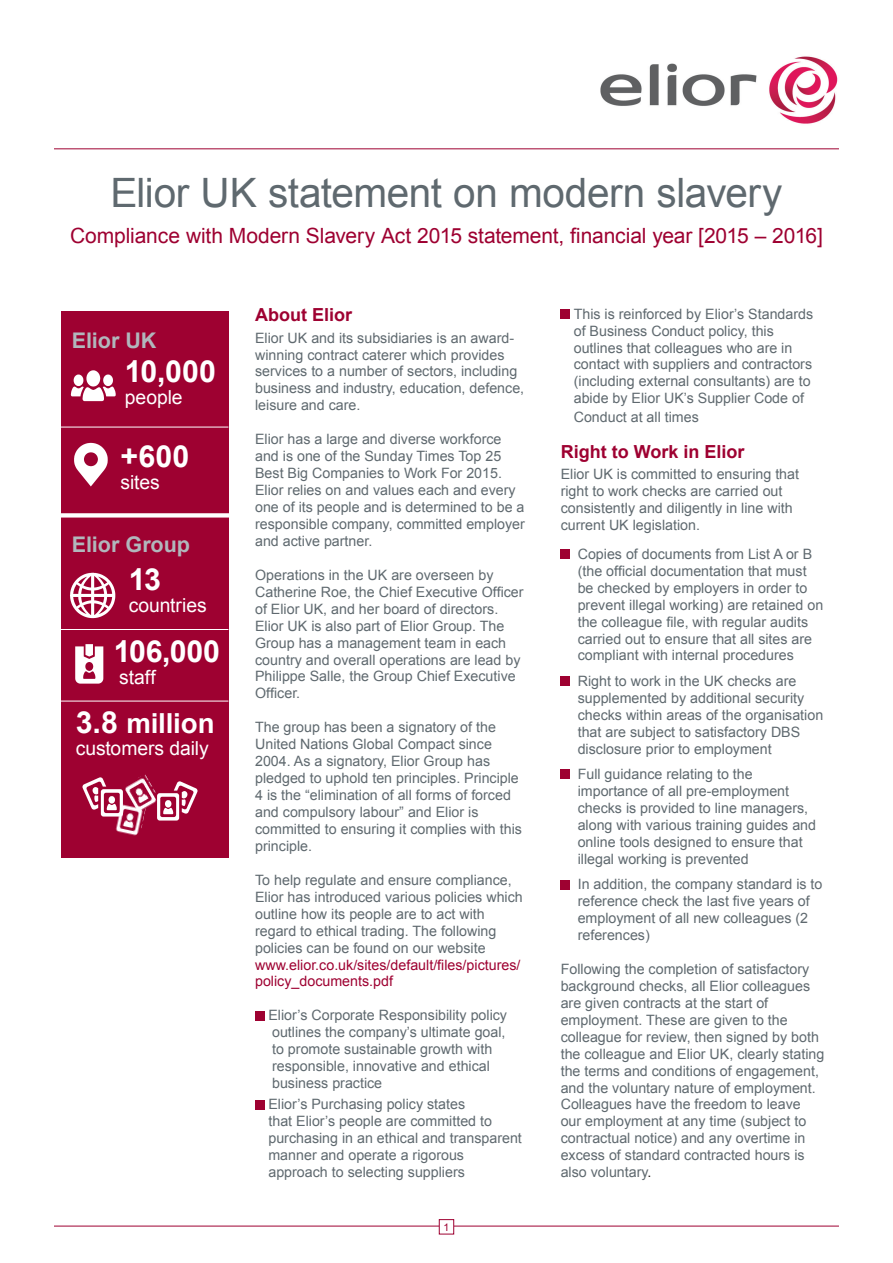
<style>
.page{position:relative;width:893px;height:1263px;background:#fff}
.page>*{position:absolute;margin:0;border:0;box-sizing:border-box;transform-origin:0 0}
.t1{font:40.5px "Arial";letter-spacing:-.01em;color:#5f696f}
.t2{font:700 30.3px "Arial";letter-spacing:-.01em;color:#fff}
.t3{font:700 27.6px "Arial";letter-spacing:-.005em;color:#fff}
.t4{font:700 21.6px "Arial";letter-spacing:-.005em;color:#b1b7bc}
.t5{font:21px "Arial";letter-spacing:-.005em;color:#9e0131}
.t6{font:19.35px "Arial";letter-spacing:-.005em;color:#fff}
.NEW_A_HEAD{font:700 18px "Arial";color:#9e0131}
.BODY{font:14.25px/17px "Arial";color:#5f696f}
.BULLET{font:14.25px/17px "Arial";color:#5f696f}
.t7{font:10.5px "Arial";color:#9e0131}
.s1{font-size:30.3px}
.s2{color:#9e0131}
.s3{color:#231f20}
</style>
<div class="page">
<img style="left:600px;top:56px;width:238px;height:68px">
<hr style="left:54px;top:149px;width:785px;height:1px;background:#9e0131">
<hr style="left:54px;top:1226px;width:785px;height:1px;background:#9e0131">
<div style="left:61px;top:311px;width:167px;height:547px;background:#9e0131"></div>
<div style="left:255px;top:1011px;width:9px;height:9px;background:#9e0131"></div>
<div style="left:255px;top:1100px;width:9px;height:9px;background:#9e0131"></div>
<div style="left:561px;top:309px;width:9px;height:10px;background:#9e0131"></div>
<div style="left:561px;top:549px;width:9px;height:10px;background:#9e0131"></div>
<div style="left:561px;top:676px;width:9px;height:10px;background:#9e0131"></div>
<div style="left:561px;top:770px;width:9px;height:9px;background:#9e0131"></div>
<div style="left:561px;top:880px;width:9px;height:9px;background:#9e0131"></div>
<div style="left:439px;top:1219px;width:15px;height:15px;background:#fff"></div>
<div style="left:439px;top:1219px;width:15px;height:15px;border:1px solid #9e0131"></div>
<svg style="left:61px;top:513px;width:168px;height:4px"></svg>
<hr style="left:45px;top:427px;width:183px;height:1px;background:#fff">
<hr style="left:45px;top:629px;width:183px;height:1px;background:#fff">
<hr style="left:45px;top:701px;width:183px;height:1px;background:#fff">
<img style="left:70px;top:370px;width:46px;height:32px">
<img style="left:70px;top:572px;width:46px;height:47px">
<img style="left:74px;top:442px;width:34px;height:45px">
<img style="left:75px;top:644px;width:29px;height:40px">
<img style="left:157px;top:781px;width:41px;height:40px">
<img style="left:82px;top:777px;width:37px;height:40px">
<img style="left:119px;top:774px;width:44px;height:45px">
<img style="left:110px;top:802px;width:36px;height:34px">
<p class="t1" style="left:110px;top:166px;width:674px">Elior UK statement on modern slavery</p>
<p class="t5" style="left:70px;top:222px;width:754px">Compliance with Modern Slavery Act 2015 statement, financial year [2015 – 2016]</p>
<p class="t4" style="left:72px;top:326px;width:86px">Elior UK</p>
<p class="t2" style="left:125px;top:351px;width:93px">10,000</p>
<p class="t6" style="left:125px;top:384px;width:59px">people</p>
<p class="t2" style="left:121px;top:436px;width:70px">+600</p>
<p class="t6" style="left:121px;top:469px;width:41px">sites</p>
<p class="t4" style="left:72px;top:530px;width:120px">Elior Group</p>
<p class="t2" style="left:129px;top:559px;width:34px">13</p>
<p class="t6" style="left:129px;top:593px;width:80px">countries</p>
<p class="t2" style="left:114px;top:631px;width:108px">106,000</p>
<p class="t6" style="left:119px;top:664px;width:38px">staff</p>
<p class="t3" style="left:76px;top:705px;width:140px"><span class="s1">3.8</span> million</p>
<p class="t6" style="left:76px;top:736px;width:134px">customers daily</p>
<p class="NEW_A_HEAD" style="left:255px;top:303px;width:99px">About Elior</p>
<p class="BODY" style="left:255px;top:329px;width:271px">Elior UK and its subsidiaries is an award&shy;winning contract caterer which provides services to a number of sectors, including business and industry, education, defence, leisure and care.</p>
<p class="BODY" style="left:255px;top:431px;width:271px">Elior has a large and diverse workforce and is one of the Sunday Times Top 25<br>Best Big Companies to Work For 2015.<br>Elior relies on and values each and every one of its people and is determined to be a responsible company, committed employer and active partner.</p>
<p class="BODY" style="left:255px;top:566px;width:270px">Operations in the UK are overseen by Catherine Roe, the Chief Executive Officer of Elior UK, and her board of directors.<br>Elior UK is also part of Elior Group. The Group has a management team in each country and overall operations are lead by Philippe Salle, the Group Chief Executive Officer.</p>
<p class="BODY" style="left:255px;top:719px;width:268px">The group has been a signatory of the United Nations Global Compact since 2004. As a signatory, Elior Group has pledged to uphold ten principles. Principle 4 is the “elimination of all forms of forced and compulsory labour” and Elior is committed to ensuring it complies with this principle.</p>
<p class="BODY" style="left:255px;top:871px;width:269px">To help regulate and ensure compliance, Elior has introduced various policies which outline how its people are to act with regard to ethical trading. The following policies can be found on our website <span class="s2">www.elior.co.uk/sites/default/files/pictures/ policy_documents.pdf</span></p>
<p class="BULLET" style="left:268px;top:1007px;width:240px">Elior’s Corporate Responsibility policy outlines the company’s ultimate goal, to promote sustainable growth with responsible, innovative and ethical business practice</p>
<p class="BODY" style="left:268px;top:1096px;width:255px">Elior’s Purchasing policy states<br>that Elior’s people are committed to purchasing in an ethical and transparent manner and operate a rigorous approach to selecting suppliers</p>
<p class="t7" style="left:444px;top:1220px;width:7px">1</p>
<p class="BODY" style="left:574px;top:305px;width:241px">This is reinforced by Elior’s Standards of Business Conduct policy, this outlines that colleagues who are in contact with suppliers and contractors (including external consultants) are to abide by Elior UK’s Supplier Code of Conduct at all times</p>
<p class="NEW_A_HEAD" style="left:561px;top:439px;width:185px">Right to Work in Elior</p>
<p class="BODY" style="left:561px;top:466px;width:240px">Elior UK is committed to ensuring that right to work checks are carried out consistently and diligently in line with current UK legislation.</p>
<p class="BODY" style="left:578px;top:545px;width:247px">Copies of documents from List A or B (the official documentation that must be checked by employers in order to prevent illegal working) are retained on the colleague file, with regular audits carried out to ensure that all sites are compliant with internal procedures</p>
<p class="BODY" style="left:578px;top:673px;width:247px">Right to work in the UK checks are supplemented by additional security checks within areas of the organisation that are subject to satisfactory DBS disclosure prior to employment</p>
<p class="BULLET" style="left:578px;top:766px;width:240px">Full guidance relating to the importance of all pre-employment checks is provided to line managers, along with various training guides and online tools designed to ensure that illegal working is prevented</p>
<p class="BULLET" style="left:578px;top:876px;width:246px">In addition, the company standard is to reference check the last five years of employment of all new colleagues (2 references)</p>
<p class="BODY" style="left:561px;top:960px;width:265px">Following the completion of satisfactory background checks, all Elior colleagues are given contracts at the start of employment. These are given to the colleague for review, then signed by both the colleague and Elior UK, clearly stating the terms and conditions of engagement, and the voluntary nature of employment.<br>Colleagues have the freedom to leave our employment at any time (subject to contractual notice) and any overtime in excess of standard contracted hours is also voluntary<span class="s3">.</span></p>
</div>
